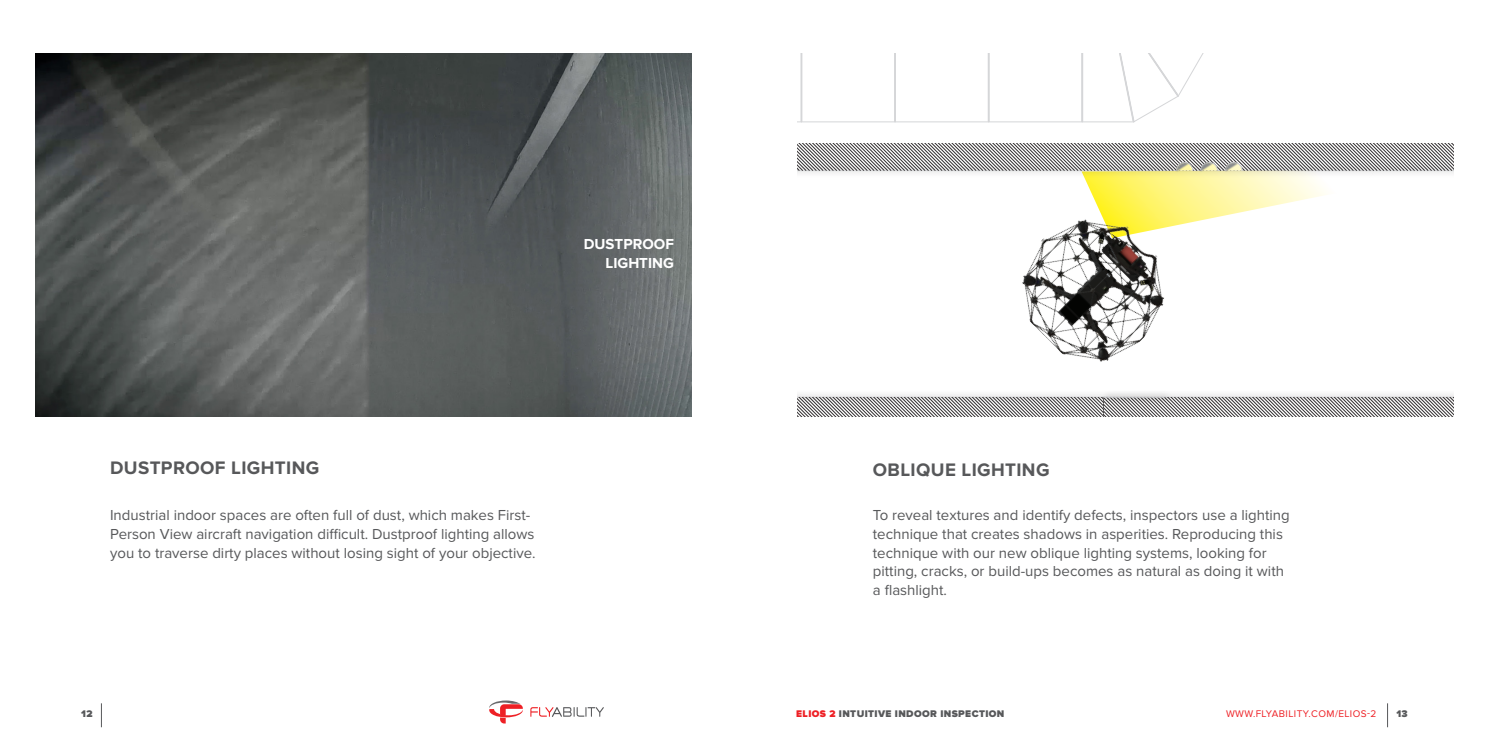
<style>
.page{position:relative;width:1489px;height:745px;background:#fff}
.page>*{position:absolute;margin:0;border:0;box-sizing:border-box;transform-origin:0 0}
.text_small_titles{font:700 18.75px "Proxima Nova";letter-spacing:.02em;color:#57585a}
.text__white{font:15px/18.8px "Proxima Nova";color:#57585a}
.text__white-2{font:700 15px "Proxima Nova";color:#fff}
.t1{font:900 10px "Proxima Nova";letter-spacing:.04em;color:#57585a}
.t2{font:10px "Proxima Nova";letter-spacing:.04em;color:#ee2025}
.s1{color:#ee2025}
</style>
<div class="page">
<img style="left:35px;top:53px;width:656px;height:363px">
<svg style="left:797px;top:396px;width:656px;height:20px"></svg>
<svg style="left:797px;top:53px;width:407px;height:70px"></svg>
<img style="left:1022px;top:238px;width:142px;height:124px">
<svg style="left:797px;top:143px;width:657px;height:95px"></svg>
<img style="left:1192px;top:143px;width:78px;height:61px">
<svg style="left:101px;top:703px;width:1px;height:23px"></svg>
<svg style="left:489px;top:700px;width:34px;height:23px"></svg>
<svg style="left:530px;top:707px;width:73px;height:9px"></svg>
<p class="text__white-2" style="left:584px;top:235px;width:92px">DUSTPROOF</p>
<p class="text__white-2" style="left:605px;top:254px;width:70px">LIGHTING</p>
<p class="text_small_titles" style="left:110px;top:457px;width:211px">DUSTPROOF LIGHTING</p>
<p class="text_small_titles" style="left:872px;top:458px;width:178px">OBLIQUE LIGHTING</p>
<p class="text__white" style="left:110px;top:505px;width:427px">Industrial indoor spaces are often full of dust, which makes First-<br>Person View aircraft navigation difficult. Dustproof lighting allows you to traverse dirty places without losing sight of your objective.</p>
<p class="text__white" style="left:872px;top:505px;width:418px">To reveal textures and identify defects, inspectors use a lighting technique that creates shadows in asperities. Reproducing this technique with our new oblique lighting systems, looking for pitting, cracks, or build-ups becomes as natural as doing it with</p>
<p class="text__white" style="left:872px;top:580px;width:76px">a flashlight.</p>
<p class="t1" style="left:81px;top:707px;width:13px">12</p>
<p class="t1" style="left:796px;top:707px;width:210px"><span class="s1">ELIOS 2</span> INTUITIVE INDOOR INSPECTION</p>
<p class="t2" style="left:1225px;top:707px;width:152px">WWW.FLYABILITY.COM/ELIOS-2</p>
<p class="t1" style="left:1396px;top:707px;width:13px">13</p>
</div>
